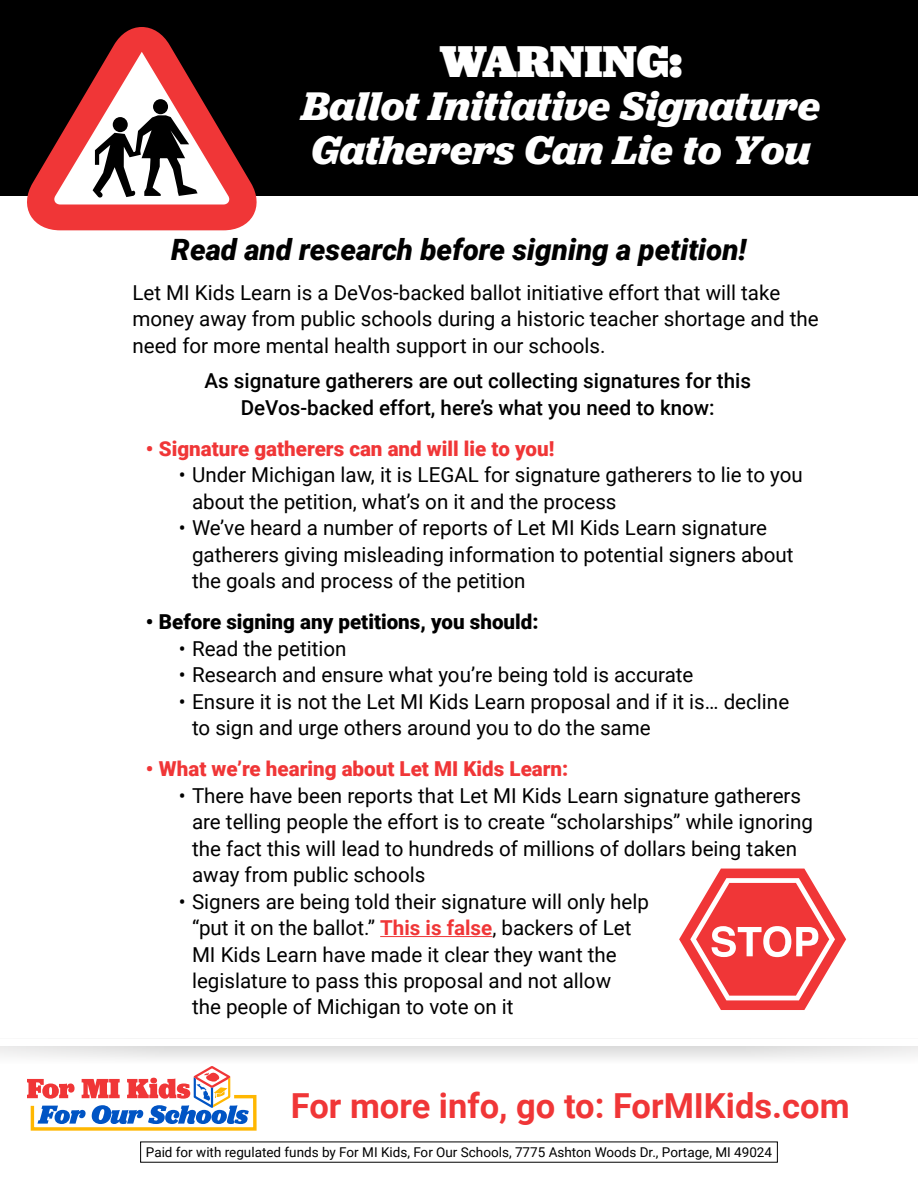
<style>
.page{position:relative;width:918px;height:1188px;background:#fff}
.page>*{position:absolute;margin:0;border:0;box-sizing:border-box;transform-origin:0 0}
.t1{font:900 46.35px "Jubilat";color:#fff}
.t2{font:italic 700 41.55px/43.2px "Jubilat";color:#fff}
.t3{font:700 34.5px "Roboto";color:#f03637}
.t4{font:italic 900 29.4px "Roboto";color:#000}
.t5{font:20.55px/26.4px "Roboto";color:#000}
.t6{font:500 20.55px/26.4px "Roboto";color:#000;text-align:center}
.t7{font:900 20.55px "Roboto";color:#f03637}
.t8{font:900 20.55px "Roboto";color:#000}
.t9{font:13.5px "Roboto";color:#000}
.s1{font-weight:700;color:#f03637}
</style>
<div class="page">
<hr style="left:380px;top:936px;width:112px;height:1px;background:#f03637">
<div style="left:0;top:0;width:918px;height:195px;background:#000"></div>
<svg style="left:25px;top:27px;width:233px;height:203px"></svg>
<svg style="left:42px;top:43px;width:203px;height:167px"></svg>
<svg style="left:679px;top:869px;width:167px;height:141px"></svg>
<svg style="left:27px;top:1066px;width:230px;height:65px"></svg>
<svg style="left:0;top:1046px;width:918px;height:13px"></svg>
<p class="t1" style="left:440px;top:31px;width:244px">WARNING:</p>
<p class="t2" style="left:302px;top:84px;width:520px">Ballot Initiative Signature<br>Gatherers Can Lie to You</p>
<p class="t4" style="left:171px;top:229px;width:577px">Read and research before signing a petition!</p>
<p class="t5" style="left:132px;top:279px;width:688px">Let MI Kids Learn is a DeVos-backed ballot initiative effort that will take money away from public schools during a historic teacher shortage and the need for more mental health support in our schools.</p>
<p class="t6" style="left:204px;top:367px;width:548px">As signature gatherers are out collecting signatures for this<br>DeVos-backed effort, here’s what you need to know:</p>
<p class="t7" style="left:146px;top:434px;width:410px">• Signature gatherers can and will lie to you!</p>
<p class="t5" style="left:192px;top:461px;width:612px;text-indent:-13px">• Under Michigan law, it is LEGAL for signature gatherers to lie to you about the petition, what’s on it and the process</p>
<p class="t5" style="left:192px;top:514px;width:603px;text-indent:-13px">• We’ve heard a number of reports of Let MI Kids Learn signature gatherers giving misleading information to potential signers about the goals and process of the petition</p>
<p class="t8" style="left:146px;top:608px;width:394px">• Before signing any petitions, you should:</p>
<p class="t5" style="left:179px;top:634px;width:169px">• Read the petition</p>
<p class="t5" style="left:179px;top:661px;width:516px">• Research and ensure what you’re being told is accurate</p>
<p class="t5" style="left:192px;top:687px;width:599px;text-indent:-13px">• Ensure it is not the Let MI Kids Learn proposal and if it is… decline to sign and urge others around you to do the same</p>
<p class="t7" style="left:146px;top:755px;width:424px">• What we’re hearing about Let MI Kids Learn:</p>
<p class="t5" style="left:192px;top:781px;width:623px;text-indent:-13px">• There have been reports that Let MI Kids Learn signature gatherers are telling people the effort is to create “scholarships” while ignoring the fact this will lead to hundreds of millions of dollars being taken away from public schools</p>
<p class="t5" style="left:192px;top:887px;width:458px;text-indent:-13px">• Signers are being told their signature will only help “put it on the ballot.” <span class="s1">This is false</span>, backers of Let MI Kids Learn have made it clear they want the legislature to pass this proposal and not allow<br>the people of Michigan to vote on it</p>
<p class="t3" style="left:291px;top:1082px;width:560px">For more info, go to: ForMIKids.com</p>
<p class="t9" style="left:146px;top:1143px;width:628px">Paid for with regulated funds by For MI Kids, For Our Schools, 7775 Ashton Woods Dr., Portage, MI 49024</p>
</div>
